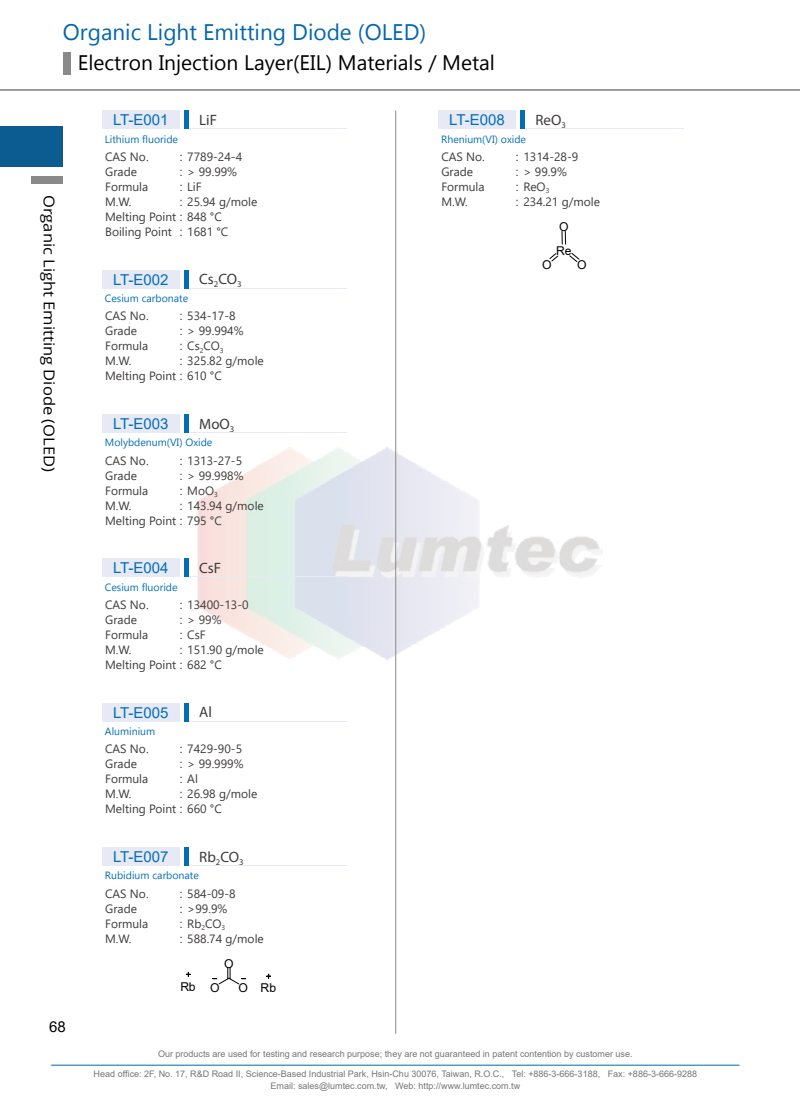
<style>
.page{position:relative;width:800px;height:1106px;background:#fff}
.page>*{position:absolute;margin:0;border:0;box-sizing:border-box;transform-origin:0 0}
.t1{font:22.5px "Microsoft New Tai Lue";color:#0367ad}
.t2{font:21px "Microsoft New Tai Lue";color:#000}
.t3{font:15px "Arial";color:#036eb8}
.t4{font:15px "Open Sans";color:#000;scale:1.1 1}
.t5{font:15px "Myriad Pro";color:#3e3a39}
.t6{font:15px "Arial";color:#000}
.t7{font:12.15px "Arial";color:#000}
.t8{font:12px/15px "Segoe UI";color:#3e3a39}
.t9{font:10.5px "Microsoft Tai Le";color:#036eb8}
.t10{font:9px/12px "Arial";color:#767676;text-align:center}
.s1{font-family:"Arial"}
</style>
<div class="page">
<img style="left:197px;top:446px;width:405px;height:214px">
<hr style="left:51px;top:1064px;width:688px;height:1px;background:#0367ad">
<hr style="left:395px;top:111px;width:1px;height:922px;background:#898989">
<div style="left:0;top:126px;width:63px;height:41px;background:#0c5c91"></div>
<div style="left:32px;top:176px;width:31px;height:7px;background:#898989"></div>
<div style="left:63px;top:52px;width:7px;height:22px;background:#898989"></div>
<hr style="left:0;top:90px;width:799px;height:1px;background:#3e3a39">
<div style="left:102px;top:111px;width:77px;height:18px;background:#e7e9f5"></div>
<div style="left:102px;top:270px;width:77px;height:19px;background:#e7e9f5"></div>
<div style="left:102px;top:414px;width:77px;height:19px;background:#e7e9f5"></div>
<div style="left:102px;top:558px;width:77px;height:19px;background:#e7e9f5"></div>
<div style="left:102px;top:703px;width:77px;height:18px;background:#e7e9f5"></div>
<div style="left:102px;top:847px;width:77px;height:19px;background:#e7e9f5"></div>
<div style="left:438px;top:111px;width:77px;height:18px;background:#e7e9f5"></div>
<hr style="left:185px;top:128px;width:162px;height:1px;background:#e7e9f5">
<hr style="left:185px;top:288px;width:162px;height:1px;background:#e7e9f5">
<hr style="left:185px;top:432px;width:162px;height:1px;background:#e7e9f5">
<hr style="left:185px;top:576px;width:162px;height:1px;background:#e7e9f5">
<hr style="left:185px;top:720px;width:162px;height:1px;background:#e7e9f5">
<hr style="left:185px;top:865px;width:162px;height:1px;background:#e7e9f5">
<hr style="left:521px;top:128px;width:162px;height:1px;background:#e7e9f5">
<hr style="left:184px;top:111px;width:4px;height:18px;background:#036eb8">
<hr style="left:184px;top:270px;width:4px;height:19px;background:#036eb8">
<hr style="left:184px;top:414px;width:4px;height:19px;background:#036eb8">
<hr style="left:184px;top:558px;width:4px;height:19px;background:#036eb8">
<hr style="left:184px;top:703px;width:4px;height:18px;background:#036eb8">
<hr style="left:184px;top:847px;width:4px;height:19px;background:#036eb8">
<hr style="left:520px;top:111px;width:4px;height:18px;background:#036eb8">
<svg style="left:212px;top:967px;width:34px;height:18px"></svg>
<svg style="left:186px;top:972px;width:5px;height:4px"></svg>
<svg style="left:266px;top:973px;width:5px;height:5px"></svg>
<svg style="left:561px;top:231px;width:5px;height:13px"></svg>
<svg style="left:549px;top:253px;width:9px;height:9px"></svg>
<svg style="left:569px;top:252px;width:11px;height:11px"></svg>
<h1 class="t1" style="left:63px;top:19px;width:365px">Organic Light Emitting Diode (OLED)</h1>
<h2 class="t2" style="left:78px;top:50px;width:418px">Electron Injection Layer(EIL) Materials / Metal</h2>
<p class="t4" style="left:59px;top:195px;width:254px;rotate:90deg">Organic Light Emitting Diode (OLED)</p>
<p class="t3" style="left:113px;top:110px;width:57px">LT-E001</p>
<p class="t9" style="left:105px;top:133px;width:75px">Lithium fluoride</p>
<p class="t5" style="left:199px;top:111px;width:19px">LiF</p>
<p class="t3" style="left:449px;top:110px;width:57px">LT-E008</p>
<p class="t9" style="left:441px;top:133px;width:86px">Rhenium(VI) oxide</p>
<p class="t5" style="left:535px;top:111px;width:32px">ReO<sub>3</sub></p>
<p class="t8" style="left:179px;top:148px;width:79px"><span class="s1">:</span> 7789-24-4<br><span class="s1">:</span> &gt; 99.99%<br><span class="s1">:</span> LiF<br><span class="s1">:</span> 25.94 g/mole</p>
<p class="t8" style="left:179px;top:223px;width:50px"><span class="s1">:</span> 1681 °C</p>
<p class="t8" style="left:105px;top:148px;width:118px">CAS No.<br>Grade<br>Formula<br>M.W.<br>Melting Point <span class="s1">:</span> 848 °C<br>Boiling Point</p>
<p class="t3" style="left:113px;top:269px;width:57px">LT-E002</p>
<p class="t9" style="left:105px;top:292px;width:85px">Cesium carbonate</p>
<p class="t5" style="left:199px;top:270px;width:44px">Cs<sub>2</sub>CO<sub>3</sub></p>
<p class="t8" style="left:179px;top:307px;width:86px"><span class="s1">:</span> 534-17-8<br><span class="s1">:</span> &gt; 99.994%<br><span class="s1">:</span> Cs<sub>2</sub>CO<sub>3<br></sub><span class="s1">:</span> 325.82 g/mole</p>
<p class="t8" style="left:105px;top:307px;width:118px">CAS No.<br>Grade<br>Formula<br>M.W.<br>Melting Point <span class="s1">:</span> 610 °C</p>
<p class="t3" style="left:113px;top:413px;width:57px">LT-E003</p>
<p class="t5" style="left:199px;top:414px;width:37px">MoO<sub>3</sub></p>
<p class="t9" style="left:105px;top:437px;width:109px">Molybdenum(VI) Oxide</p>
<p class="t8" style="left:179px;top:452px;width:86px"><span class="s1">:</span> 1313-27-5<br><span class="s1">:</span> &gt; 99.998%<br><span class="s1">:</span> MoO<sub>3<br></sub><span class="s1">:</span> 143.94 g/mole</p>
<p class="t8" style="left:105px;top:452px;width:118px">CAS No.<br>Grade<br>Formula<br>M.W.<br>Melting Point <span class="s1">:</span> 795 °C</p>
<p class="t3" style="left:113px;top:557px;width:57px">LT-E004</p>
<p class="t9" style="left:105px;top:581px;width:74px">Cesium fluoride</p>
<p class="t5" style="left:199px;top:558px;width:23px">CsF</p>
<p class="t8" style="left:179px;top:596px;width:86px"><span class="s1">:</span> 13400-13-0<br><span class="s1">:</span> &gt; 99%<br><span class="s1">:</span> CsF<br><span class="s1">:</span> 151.90 g/mole</p>
<p class="t8" style="left:105px;top:596px;width:118px">CAS No.<br>Grade<br>Formula<br>M.W.<br>Melting Point <span class="s1">:</span> 682 °C</p>
<p class="t3" style="left:113px;top:702px;width:57px">LT-E005</p>
<p class="t9" style="left:105px;top:725px;width:52px">Aluminium</p>
<p class="t5" style="left:199px;top:703px;width:14px">Al</p>
<p class="t8" style="left:179px;top:740px;width:79px"><span class="s1">:</span> 7429-90-5<br><span class="s1">:</span> &gt; 99.999%<br><span class="s1">:</span> Al<br><span class="s1">:</span> 26.98 g/mole</p>
<p class="t8" style="left:105px;top:740px;width:118px">CAS No.<br>Grade<br>Formula<br>M.W.<br>Melting Point <span class="s1">:</span> 660 °C</p>
<p class="t3" style="left:113px;top:846px;width:57px">LT-E007</p>
<p class="t5" style="left:199px;top:847px;width:46px">Rb<sub>2</sub>CO<sub>3</sub></p>
<p class="t9" style="left:105px;top:869px;width:96px">Rubidium carbonate</p>
<p class="t8" style="left:105px;top:885px;width:45px">CAS No.<br>Grade<br>Formula<br>M.W.</p>
<p class="t8" style="left:179px;top:884px;width:86px"><span class="s1">:</span> 584-09-8<br><span class="s1">:</span> &gt;99.9%<br><span class="s1">:</span> Rb<sub>2</sub>CO<sub>3<br></sub><span class="s1">:</span> 588.74 g/mole</p>
<p class="t7" style="left:224px;top:955px;width:11px">O</p>
<p class="t7" style="left:180px;top:978px;width:41px">Rb O</p>
<p class="t7" style="left:238px;top:979px;width:39px">O Rb</p>
<p class="t8" style="left:441px;top:148px;width:45px">CAS No.<br>Grade<br>Formula<br>M.W.</p>
<p class="t8" style="left:515px;top:148px;width:86px"><span class="s1">:</span> 1314-28-9<br><span class="s1">:</span> &gt; 99.9%<br><span class="s1">:</span> ReO<sub>3<br></sub><span class="s1">:</span> 234.21 g/mole</p>
<p class="t7" style="left:559px;top:218px;width:11px">O</p>
<p class="t7" style="left:556px;top:242px;width:17px">Re</p>
<p class="t7" style="left:542px;top:256px;width:11px">O</p>
<p class="t7" style="left:577px;top:256px;width:11px">O</p>
<p class="t6" style="left:49px;top:1016px;width:18px">68</p>
<p class="t10" style="left:158px;top:1048px;width:476px">Our products are used for testing and research purpose; they are not guaranteed in patent contention by customer use.</p>
<p class="t10" style="left:94px;top:1068px;width:604px">Head office: 2F, No. 17, R&amp;D Road II, Science-Based Industrial Park, Hsin-Chu 30076, Taiwan, R.O.C., Tel: +886-3-666-3188, Fax: +886-3-666-9288<br>Email: sales@lumtec.com.tw, Web: http://www.lumtec.com.tw</p>
</div>
